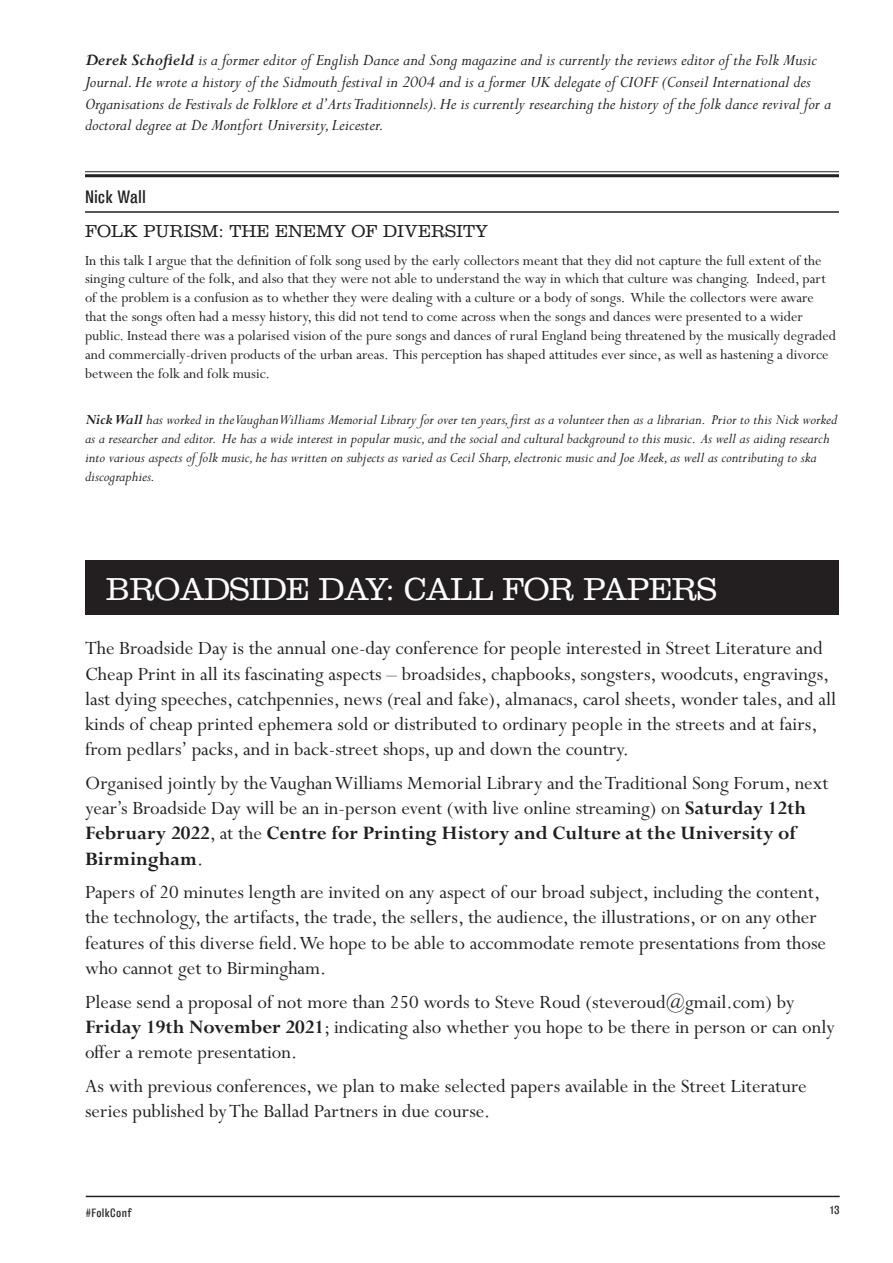
<style>
.page{position:relative;width:893px;height:1263px;background:#fff}
.page>*{position:absolute;margin:0;border:0;box-sizing:border-box;transform-origin:0 0}
.t1{font:300 33px "Clarendon LT Std";letter-spacing:-.02em;color:#fff}
.t2{font:21px/25.2px "Perpetua Std";color:#231f20}
.t3{font:italic 18px/21.6px "Perpetua Std";color:#231f20}
.t4{font:300 18px "Clarendon LT Std";color:#231f20}
.t5{font:18px "Kilburn";color:#231f20}
.t6{font:15.75px/18.9px "Perpetua Std";color:#231f20}
.t7{font:italic 15.75px/18.9px "Perpetua Std";color:#231f20}
.t8{font:12px "Kilburn";letter-spacing:.03em;color:#231f20}
.s1{font-weight:700}
</style>
<div class="page">
<hr style="left:86px;top:1196px;width:754px;height:1px;background:#231f20">
<hr style="left:85px;top:171px;width:754px;height:1px;background:#231f20">
<hr style="left:85px;top:174px;width:754px;height:3px;background:#231f20">
<hr style="left:85px;top:211px;width:754px;height:2px;background:#231f20">
<div style="left:85px;top:560px;width:754px;height:54px;background:#231f20"></div>
<p class="t3" style="left:85px;top:50px;width:748px"><span class="s1">Derek Schofield</span> is a former editor of English Dance and Song magazine and is currently the reviews editor of the Folk Music Journal. He wrote a history of the Sidmouth festival in 2004 and is a former UK delegate of CIOFF (Conseil International des Organisations de Festivals de Folklore et d’Arts Traditionnels). He is currently researching the history of the folk dance revival for a doctoral degree at De Montfort University, Leicester.</p>
<p class="t5" style="left:85px;top:186px;width:63px">Nick Wall</p>
<p class="t4" style="left:85px;top:221px;width:404px">FOLK PURISM: THE ENEMY OF DIVERSITY</p>
<p class="t6" style="left:85px;top:251px;width:752px">In this talk I argue that the definition of folk song used by the early collectors meant that they did not capture the full extent of the singing culture of the folk, and also that they were not able to understand the way in which that culture was changing. Indeed, part of the problem is a confusion as to whether they were dealing with a culture or a body of songs. While the collectors were aware that the songs often had a messy history, this did not tend to come across when the songs and dances were presented to a wider public. Instead there was a polarised vision of the pure songs and dances of rural England being threatened by the musically degraded and commercially-driven products of the urban areas. This perception has shaped attitudes ever since, as well as hastening a divorce between the folk and folk music.</p>
<p class="t7" style="left:85px;top:411px;width:754px"><span class="s1">Nick Wall</span> has worked in the Vaughan Williams Memorial Library for over ten years, first as a volunteer then as a librarian. Prior to this Nick worked as a researcher and editor. He has a wide interest in popular music, and the social and cultural background to this music. As well as aiding research into various aspects of folk music, he has written on subjects as varied as Cecil Sharp, electronic music and Joe Meek, as well as contributing to ska discographies.</p>
<h1 class="t1" style="left:106px;top:570px;width:612px">BROADSIDE DAY: CALL FOR PAPERS</h1>
<p class="t2" style="left:85px;top:636px;width:753px">The Broadside Day is the annual one-day conference for people interested in Street Literature and Cheap Print in all its fascinating aspects – broadsides, chapbooks, songsters, woodcuts, engravings, last dying speeches, catchpennies, news (real and fake), almanacs, carol sheets, wonder tales, and all kinds of cheap printed ephemera sold or distributed to ordinary people in the streets and at fairs, from pedlars’ packs, and in back-street shops, up and down the country.</p>
<p class="t2" style="left:85px;top:771px;width:745px">Organised jointly by the Vaughan Williams Memorial Library and the Traditional Song Forum, next year’s Broadside Day will be an in-person event (with live online streaming) on <span class="s1">Saturday 12th February 2022</span>, at the <span class="s1">Centre for Printing History and Culture at the University of Birmingham</span>.</p>
<p class="t2" style="left:85px;top:880px;width:743px">Papers of 20 minutes length are invited on any aspect of our broad subject, including the content, the technology, the artifacts, the trade, the sellers, the audience, the illustrations, or on any other features of this diverse field. We hope to be able to accommodate remote presentations from those who cannot get to Birmingham.</p>
<p class="t2" style="left:85px;top:990px;width:751px">Please send a proposal of not more than 250 words to Steve Roud (steveroud@gmail.com) by<br><span class="s1">Friday 19th November 2021</span>; indicating also whether you hope to be there in person or can only offer a remote presentation.</p>
<p class="t2" style="left:85px;top:1074px;width:723px">As with previous conferences, we plan to make selected papers available in the Street Literature series published by The Ballad Partners in due course.</p>
<p class="t8" style="left:86px;top:1206px;width:48px">#FolkConf</p>
<p class="t8" style="left:830px;top:1203px;width:11px">13</p>
</div>
